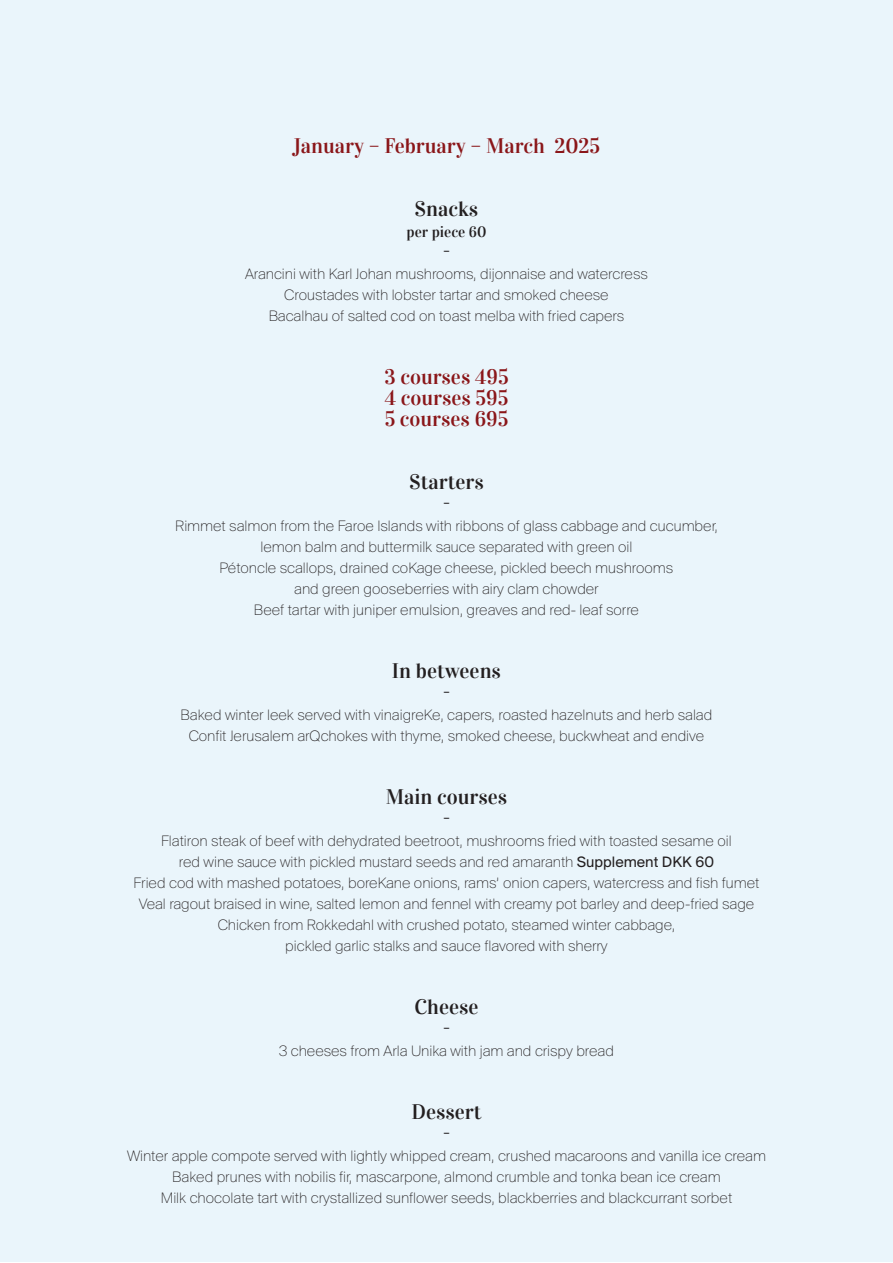
<style>
.page{position:relative;width:893px;height:1263px;background:#fff}
.page>*{position:absolute;margin:0;border:0;box-sizing:border-box;transform-origin:0 0}
.t1{font:21px/21px "Vidaloka";color:#8a1619;text-align:justify}
.t2{font:21px/21px "Vidaloka";color:#231f20;text-align:center}
.t3{font:100 15.75px/21px "Suisse BP Intl";color:#231f20;text-align:center}
.t4{font:15px "Vidaloka";color:#231f20}
.s1{font-weight:400}
</style>
<div class="page">
<div style="left:0;top:0;width:893px;height:1262px;background:#eaf5fb"></div>
<h1 class="t1" style="left:293px;top:136px;width:309px">January – February – March 2025</h1>
<h1 class="t2" style="left:415px;top:199px;width:65px">Snacks</h1>
<p class="t4" style="left:407px;top:223px;width:81px">per piece 60</p>
<h1 class="t2" style="left:443px;top:241px;width:9px">-</h1>
<p class="t3" style="left:245px;top:263px;width:404px">Arancini with Karl Johan mushrooms, dijonnaise and watercress<br>Croustades with lobster tartar and smoked cheese<br>Bacalhau of salted cod on toast melba with fried capers</p>
<h1 class="t1" style="left:384px;top:367px;width:126px">3 courses 495<br>4 courses 595<br>5 courses 695</h1>
<h1 class="t2" style="left:409px;top:472px;width:76px">Starters -</h1>
<p class="t3" style="left:175px;top:515px;width:544px">Rimmet salmon from the Faroe Islands with ribbons of glass cabbage and cucumber, lemon balm and buttermilk sauce separated with green oil<br>Pétoncle scallops, drained coKage cheese, pickled beech mushrooms<br>and green gooseberries with airy clam chowder<br>Beef tartar with juniper emulsion, greaves and red- leaf sorre</p>
<h1 class="t2" style="left:392px;top:661px;width:110px">In betweens -</h1>
<p class="t3" style="left:181px;top:704px;width:533px">Baked winter leek served with vinaigreKe, capers, roasted hazelnuts and herb salad<br>Confit Jerusalem arQchokes with thyme, smoked cheese, buckwheat and endive</p>
<h1 class="t2" style="left:386px;top:787px;width:123px">Main courses -</h1>
<p class="t3" style="left:134px;top:830px;width:627px">Flatiron steak of beef with dehydrated beetroot, mushrooms fried with toasted sesame oil<br>red wine sauce with pickled mustard seeds and red amaranth <span class="s1">Supplement DKK 60<br></span>Fried cod with mashed potatoes, boreKane onions, rams’ onion capers, watercress and fish fumet Veal ragout braised in wine, salted lemon and fennel with creamy pot barley and deep-fried sage Chicken from Rokkedahl with crushed potato, steamed winter cabbage,<br>pickled garlic stalks and sauce flavored with sherry</p>
<h1 class="t2" style="left:414px;top:997px;width:66px">Cheese -</h1>
<p class="t3" style="left:279px;top:1040px;width:336px">3 cheeses from Arla Unika with jam and crispy bread</p>
<h1 class="t2" style="left:411px;top:1102px;width:71px">Dessert -</h1>
<p class="t3" style="left:127px;top:1145px;width:640px">Winter apple compote served with lightly whipped cream, crushed macaroons and vanilla ice cream<br>Baked prunes with nobilis fir, mascarpone, almond crumble and tonka bean ice cream<br>Milk chocolate tart with crystallized sunflower seeds, blackberries and blackcurrant sorbet</p>
</div>
